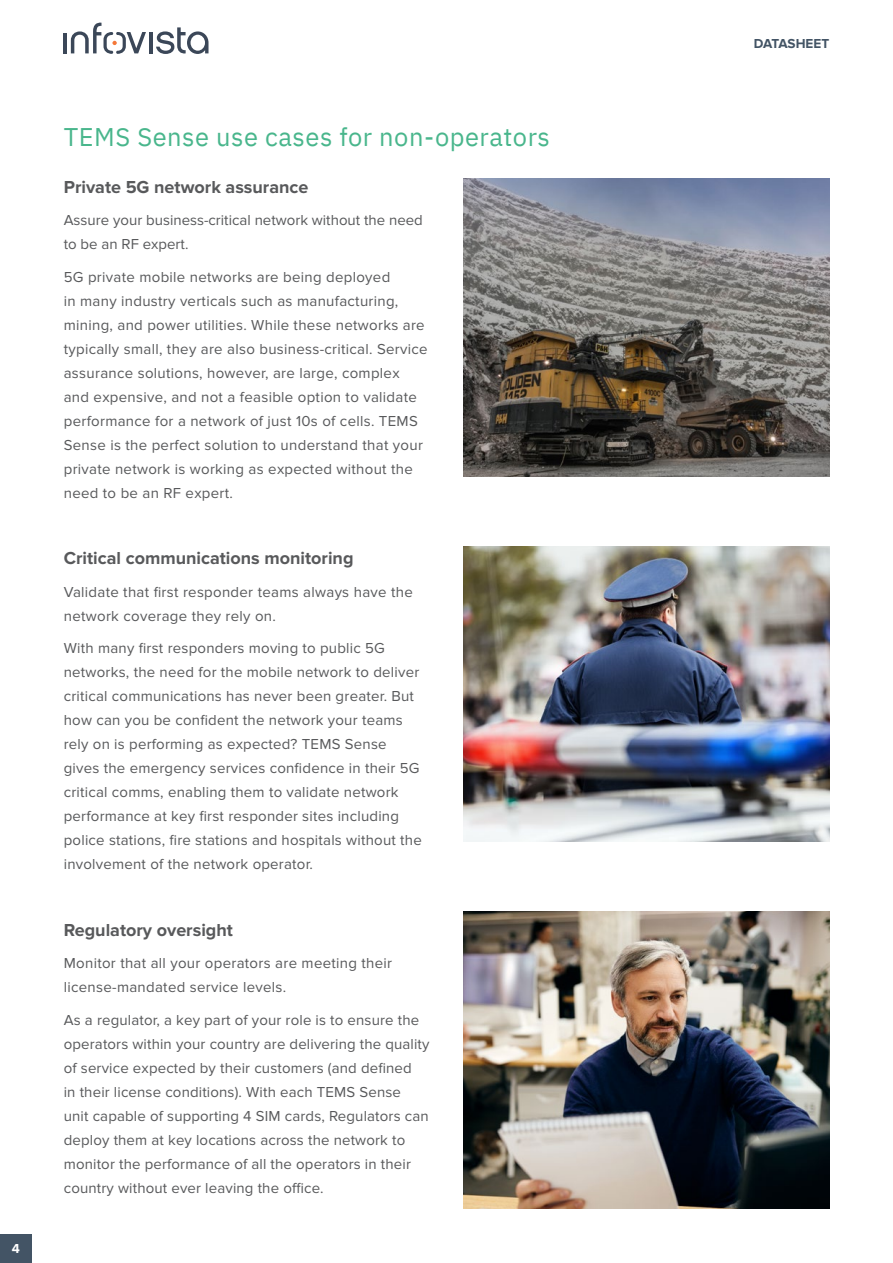
<style>
.page{position:relative;width:893px;height:1263px;background:#fff}
.page>*{position:absolute;margin:0;border:0;box-sizing:border-box;transform-origin:0 0}
.t1{font:25.5px "IBM Plex Sans";letter-spacing:.02em;color:#49b68c}
.t2{font:700 18px "Proxima Nova";color:#58595b}
.t3{font:15px/24px "Proxima Nova";letter-spacing:.015em;color:#58595b}
.t4{font:700 13.5px "Proxima Nova";letter-spacing:-.005em;color:#435465}
.t5{font:700 13.5px "Proxima Nova";color:#fff}
</style>
<div class="page">
<img style="left:463px;top:179px;width:366px;height:297px">
<img style="left:463px;top:546px;width:366px;height:295px">
<img style="left:463px;top:911px;width:366px;height:298px">
<div style="left:0;top:1234px;width:32px;height:29px;background:#435465"></div>
<hr style="left:64px;top:33px;width:3px;height:20px;background:#3b4758">
<hr style="left:149px;top:32px;width:4px;height:21px;background:#3b4758">
<svg style="left:156px;top:27px;width:52px;height:27px"></svg>
<svg style="left:71px;top:22px;width:75px;height:32px"></svg>
<p class="t5" style="left:12px;top:1240px;width:10px">4</p>
<h1 class="t1" style="left:64px;top:118px;width:488px">TEMS Sense use cases for non-operators</h1>
<p class="t2" style="left:64px;top:176px;width:246px">Private 5G network assurance</p>
<p class="t3" style="left:64px;top:209px;width:361px">Assure your business-critical network without the need to be an RF expert.</p>
<p class="t3" style="left:64px;top:265px;width:365px">5G private mobile networks are being deployed<br>in many industry verticals such as manufacturing, mining, and power utilities. While these networks are typically small, they are also business-critical. Service assurance solutions, however, are large, complex and expensive, and not a feasible option to validate performance for a network of just 10s of cells. TEMS Sense is the perfect solution to understand that your private network is working as expected without the need to be an RF expert.</p>
<p class="t2" style="left:64px;top:548px;width:291px">Critical communications monitoring</p>
<p class="t3" style="left:64px;top:580px;width:351px">Validate that first responder teams always have the network coverage they rely on.</p>
<p class="t3" style="left:64px;top:637px;width:360px">With many first responders moving to public 5G networks, the need for the mobile network to deliver critical communications has never been greater. But how can you be confident the network your teams rely on is performing as expected? TEMS Sense gives the emergency services confidence in their 5G critical comms, enabling them to validate network performance at key first responder sites including police stations, fire stations and hospitals without the involvement of the network operator.</p>
<p class="t2" style="left:64px;top:919px;width:171px">Regulatory oversight</p>
<p class="t3" style="left:64px;top:952px;width:330px">Monitor that all your operators are meeting their license-mandated service levels.</p>
<p class="t3" style="left:64px;top:1008px;width:367px">As a regulator, a key part of your role is to ensure the operators within your country are delivering the quality of service expected by their customers (and defined<br>in their license conditions). With each TEMS Sense<br>unit capable of supporting 4 SIM cards, Regulators can deploy them at key locations across the network to monitor the performance of all the operators in their country without ever leaving the office.</p>
<p class="t4" style="left:754px;top:36px;width:77px">DATASHEET</p>
</div>
